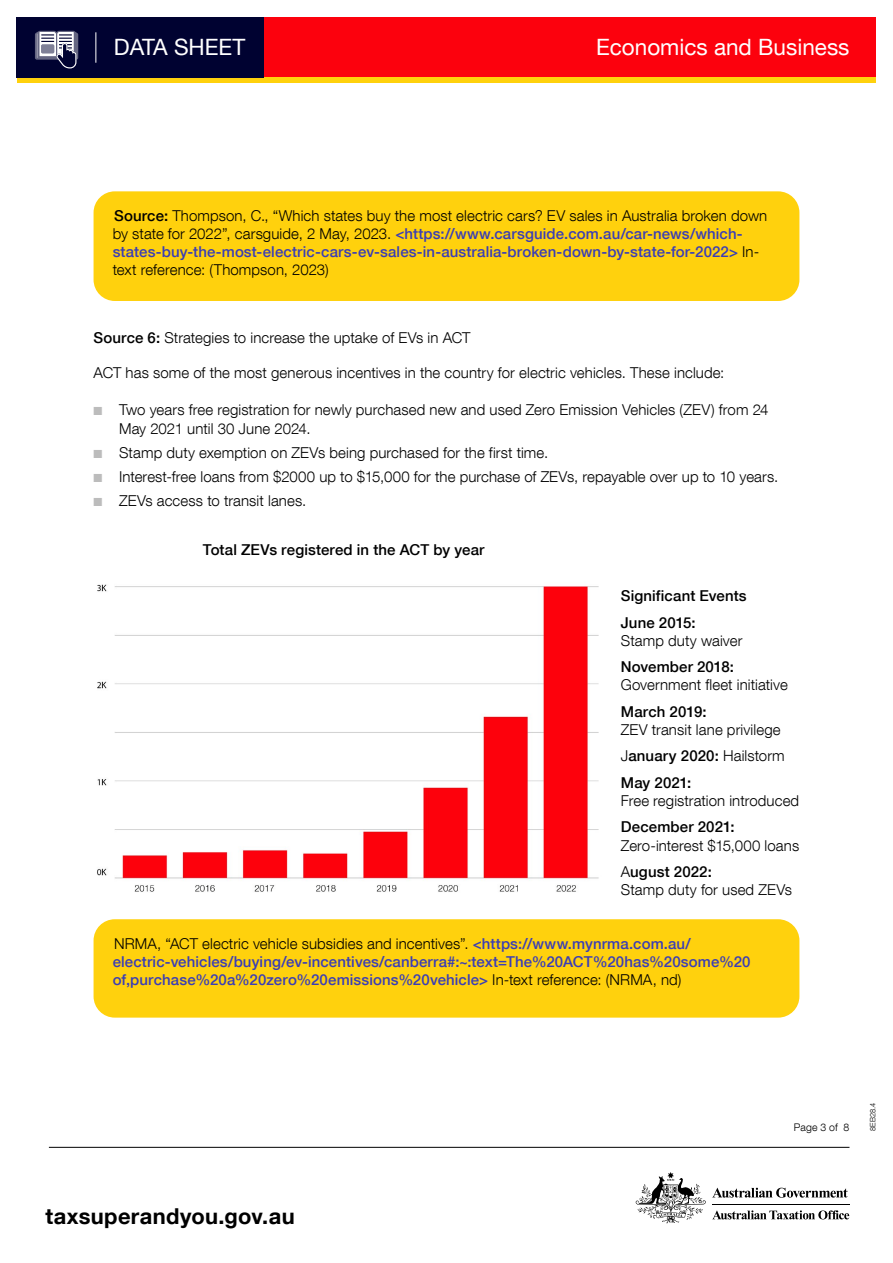
<style>
.page{position:relative;width:893px;height:1263px;background:#fff}
.page>*{position:absolute;margin:0;border:0;box-sizing:border-box;transform-origin:0 0}
.t1{font:22.5px "Helvetica Neue LT Com";color:#fff}
.t2{font:700 21.9px "Helvetica Neue LT Com";letter-spacing:.015em;color:#000}
.t3{font:300 15px/18px "Helvetica Neue LT Com";letter-spacing:.005em;color:#000}
.t4{font:500 15px/18px "Helvetica Neue LT Com";letter-spacing:.01em;color:#3a3db6}
.t5{font:500 15px/26.5px "Helvetica Neue LT Com";letter-spacing:.01em;color:#000}
.t6{font:300 10.5px "Helvetica Neue LT Com";letter-spacing:.01em;color:#000}
.t7{font:300 7.5px "Helvetica Neue LT Com";letter-spacing:.01em;color:#000}
.s1{font-weight:500}
.s2{font-weight:500;color:#3a3db6}
.s3{color:#bcbcbc}
.s4{font-weight:300;color:#000}
</style>
<div class="page">
<hr style="left:712px;top:1204px;width:137px;height:1px;background:#000">
<svg style="left:712px;top:1210px;width:137px;height:9px"></svg>
<svg style="left:712px;top:1188px;width:136px;height:10px"></svg>
<svg style="left:636px;top:1172px;width:70px;height:51px"></svg>
<hr style="left:49px;top:1147px;width:800px;height:1px;background:#000">
<div style="left:17px;top:17px;width:859px;height:61px;background:#fc010d"></div>
<div style="left:17px;top:78px;width:859px;height:5px;background:#ffd10d"></div>
<div style="left:16px;top:17px;width:248px;height:61px;background:#000231"></div>
<hr style="left:95px;top:32px;width:1px;height:31px;background:#fff">
<svg style="left:35px;top:31px;width:43px;height:37px"></svg>
<div style="left:94px;top:191px;width:705px;height:110px;background:#ffd10d;border-radius:21px"></div>
<div style="left:94px;top:919px;width:705px;height:98px;background:#ffd10d;border-radius:21px"></div>
<img style="left:97px;top:584px;width:502px;height:308px">
<h1 class="t1" style="left:114px;top:34px;width:133px">DATA SHEET</h1>
<h1 class="t1" style="left:596px;top:34px;width:255px">Economics and Business</h1>
<p class="t3" style="left:113px;top:207px;width:656px"><span class="s1">Source:</span> Thompson, C., “Which states buy the most electric cars? EV sales in Australia broken down by state for 2022”, carsguide, 2 May, 2023. <span class="s2">&lt;https://www.carsguide.com.au/car-news/which&shy;states-buy-the-most-electric-cars-ev-sales-in-australia-broken-down-by-state-for-2022&gt;</span> In&shy;text reference: (Thompson, 2023)</p>
<p class="t3" style="left:94px;top:329px;width:379px"><span class="s1">Source 6:</span> Strategies to increase the uptake of EVs in ACT</p>
<p class="t3" style="left:94px;top:364px;width:632px">ACT has some of the most generous incentives in the country for electric vehicles. These include:</p>
<p class="t3" style="left:119px;top:400px;width:651px;line-height:19.5px;text-indent:-26px"><span class="s3">■</span> Two years free registration for newly purchased new and used Zero Emission Vehicles (ZEV) from 24<br>May 2021 until 30 June 2024.</p>
<p class="t3" style="left:94px;top:444px;width:456px"><span class="s3">■</span> Stamp duty exemption on ZEVs being purchased for the first time.</p>
<p class="t3" style="left:94px;top:467px;width:686px"><span class="s3">■</span> Interest-free loans from $2000 up to $15,000 for the purchase of ZEVs, repayable over up to 10 years.</p>
<p class="t3" style="left:94px;top:491px;width:214px"><span class="s3">■</span> ZEVs access to transit lanes.</p>
<p class="t5" style="left:203px;top:536px;width:283px">Total ZEVs registered in the ACT by year</p>
<p class="t5" style="left:621px;top:583px;width:127px">Significant Events<br>June 2015:</p>
<p class="t3" style="left:621px;top:631px;width:123px">Stamp duty waiver</p>
<p class="t5" style="left:621px;top:654px;width:115px">November 2018:</p>
<p class="t3" style="left:621px;top:676px;width:168px">Government fleet initiative</p>
<p class="t5" style="left:621px;top:698px;width:87px">March 2019:</p>
<p class="t3" style="left:621px;top:716px;width:165px;line-height:26.5px">ZEV transit lane privilege<br>J<span class="s1">anuary 2020:</span> Hailstorm<br><span class="s1">May 2021:</span></p>
<p class="t3" style="left:621px;top:791px;width:180px">Free registration introduced</p>
<p class="t5" style="left:621px;top:814px;width:115px">December 2021:</p>
<p class="t3" style="left:621px;top:831px;width:180px;line-height:26.5px">Zero-interest $15,000 loans<br>A<span class="s1">ugust 2022:</span></p>
<p class="t3" style="left:621px;top:880px;width:173px">Stamp duty for used ZEVs</p>
<p class="t4" style="left:113px;top:934px;width:639px"><span class="s4">NRMA, “ACT electric vehicle subsidies and incentives”.</span> &lt;https://www.mynrma.com.au/ electric-vehicles/buying/ev-incentives/canberra#:~:text=The%20ACT%20has%20some%20 of,purchase%20a%20zero%20emissions%20vehicle&gt; <span class="s4">In-text reference: (NRMA, nd)</span></p>
<h2 class="t2" style="left:46px;top:1202px;width:251px">taxsuperandyou.gov.au</h2>
<p class="t6" style="left:794px;top:1121px;width:57px">Page 3 of 8</p>
<p class="t7" style="left:868px;top:1131px;width:30px;rotate:-90deg">8EB28.4</p>
</div>
